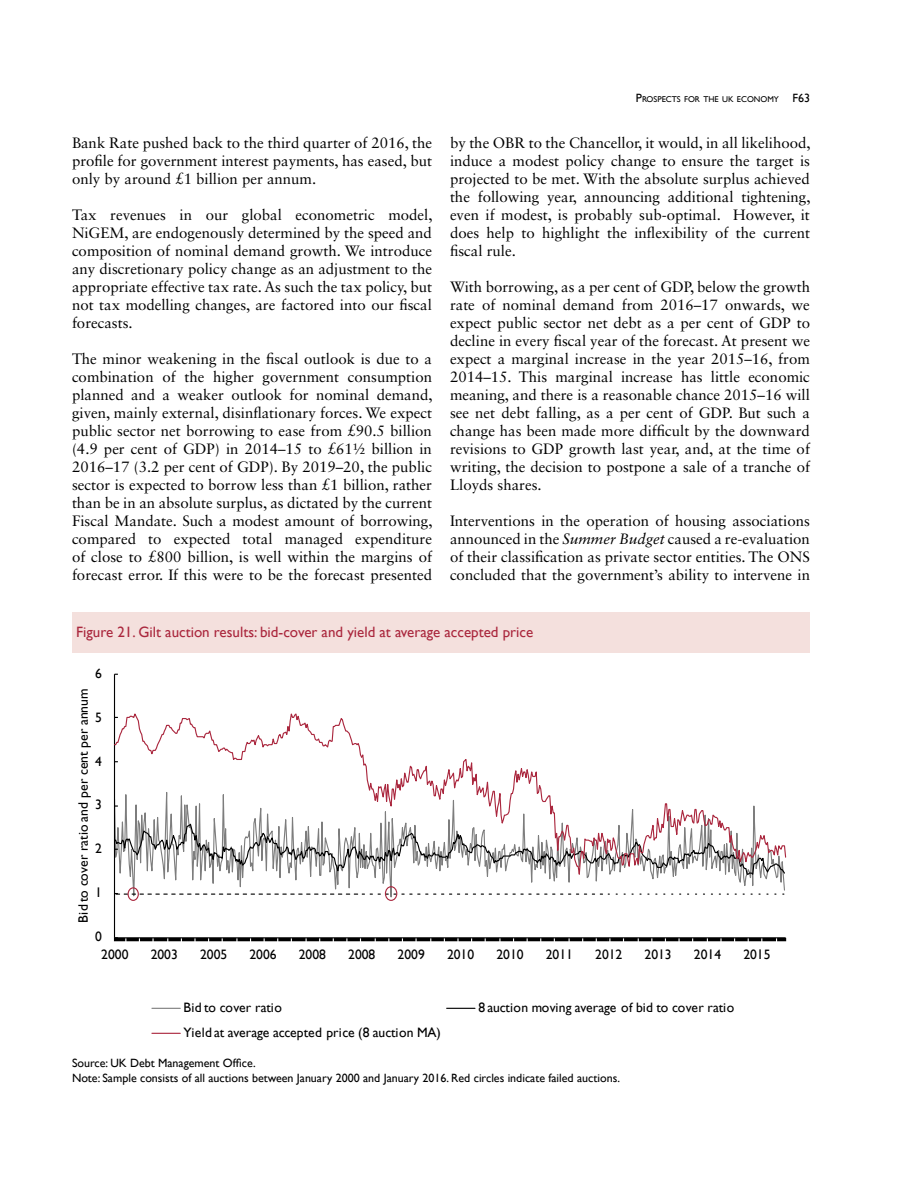
<style>
.page{position:relative;width:918px;height:1188px;background:#fff}
.page>*{position:absolute;margin:0;border:0;box-sizing:border-box;transform-origin:0 0}
.t1{font:15px/18px "Sabon LT Std";color:#000;text-align:justify}
.t2{font:15px "Gill Sans";color:#aa273d}
.t3{font:13.65px "Gill Sans";color:#000}
.t4{font:13.65px "Gill Sans";letter-spacing:.02em;color:#000}
.t5{font:12px/15px "Gill Sans";color:#000}
.t6{font:8.4px "Gill Sans";color:#000}
.s1{font-size:12px}
.s2{font-style:italic}
</style>
<div class="page">
<div style="left:72px;top:612px;width:738px;height:40px;background:#f4e0dd"></div>
<hr style="left:114px;top:674px;width:1px;height:264px;background:#000">
<svg style="left:152px;top:1008px;width:28px;height:1px"></svg>
<svg style="left:447px;top:1008px;width:28px;height:1px"></svg>
<svg style="left:152px;top:1033px;width:28px;height:1px"></svg>
<svg style="left:114px;top:709px;width:673px;height:232px"></svg>
<div style="left:385px;top:886px;width:12px;height:15px;border:1px solid #aa273e;border-radius:50%"></div>
<p class="t1" style="left:72px;top:134px;width:362px">Bank Rate pushed back to the third quarter of 2016, the profile for government interest payments, has eased, but only by around £1 billion per annum.</p>
<p class="t1" style="left:72px;top:206px;width:362px">Tax revenues in our global econometric model, NiGEM, are endogenously determined by the speed and composition of nominal demand growth. We introduce any discretionary policy change as an adjustment to the appropriate effective tax rate. As such the tax policy, but not tax modelling changes, are factored into our fiscal forecasts.</p>
<p class="t1" style="left:72px;top:350px;width:362px">The minor weakening in the fiscal outlook is due to a combination of the higher government consumption planned and a weaker outlook for nominal demand, given, mainly external, disinflationary forces. We expect public sector net borrowing to ease from £90.5 billion (4.9 per cent of GDP) in 2014–15 to £61½ billion in 2016–17 (3.2 per cent of GDP). By 2019–20, the public sector is expected to borrow less than £1 billion, rather than be in an absolute surplus, as dictated by the current Fiscal Mandate. Such a modest amount of borrowing, compared to expected total managed expenditure of close to £800 billion, is well within the margins of forecast error. If this were to be the forecast presented</p>
<p class="t6" style="left:636px;top:94px;width:176px"><span class="s1">P</span>ROSPECTS FOR THE UK ECONOMY <span class="s1">F63</span></p>
<p class="t1" style="left:450px;top:134px;width:362px">by the OBR to the Chancellor, it would, in all likelihood, induce a modest policy change to ensure the target is projected to be met. With the absolute surplus achieved the following year, announcing additional tightening, even if modest, is probably sub-optimal. However, it does help to highlight the inflexibility of the current fiscal rule.</p>
<p class="t1" style="left:450px;top:278px;width:362px">With borrowing, as a per cent of GDP, below the growth rate of nominal demand from 2016–17 onwards, we expect public sector net debt as a per cent of GDP to decline in every fiscal year of the forecast. At present we expect a marginal increase in the year 2015–16, from 2014–15. This marginal increase has little economic meaning, and there is a reasonable chance 2015–16 will see net debt falling, as a per cent of GDP. But such a change has been made more difficult by the downward revisions to GDP growth last year, and, at the time of writing, the decision to postpone a sale of a tranche of Lloyds shares.</p>
<p class="t1" style="left:450px;top:512px;width:362px">Interventions in the operation of housing associations announced in the <span class="s2">Summer Budget</span> caused a re-evaluation of their classification as private sector entities. The ONS concluded that the government’s ability to intervene in</p>
<p class="t2" style="left:76px;top:624px;width:458px">Figure 21. Gilt auction results: bid-cover and yield at average accepted price</p>
<p class="t3" style="left:95px;top:665px;width:8px">6</p>
<p class="t3" style="left:75px;top:923px;width:236px;rotate:-90deg">Bid to cover ratio and per cent per annum</p>
<p class="t3" style="left:95px;top:709px;width:8px">5</p>
<p class="t3" style="left:95px;top:753px;width:8px">4</p>
<p class="t3" style="left:95px;top:797px;width:8px">3</p>
<p class="t3" style="left:95px;top:841px;width:8px">2</p>
<p class="t3" style="left:95px;top:885px;width:8px">1</p>
<p class="t3" style="left:95px;top:929px;width:8px">0</p>
<p class="t3" style="left:101px;top:946px;width:29px">2000</p>
<p class="t3" style="left:151px;top:946px;width:29px">2003</p>
<p class="t3" style="left:200px;top:946px;width:29px">2005</p>
<p class="t3" style="left:249px;top:946px;width:29px">2006</p>
<p class="t3" style="left:299px;top:946px;width:29px">2008</p>
<p class="t3" style="left:348px;top:946px;width:29px">2008</p>
<p class="t3" style="left:398px;top:946px;width:29px">2009</p>
<p class="t3" style="left:447px;top:946px;width:29px">2010</p>
<p class="t3" style="left:496px;top:946px;width:29px">2010</p>
<p class="t3" style="left:546px;top:946px;width:29px">2011</p>
<p class="t3" style="left:595px;top:946px;width:29px">2012</p>
<p class="t3" style="left:645px;top:946px;width:29px">2013</p>
<p class="t3" style="left:694px;top:946px;width:29px">2014</p>
<p class="t3" style="left:743px;top:946px;width:29px">2015</p>
<p class="t4" style="left:184px;top:999px;width:100px">Bid to cover ratio</p>
<p class="t3" style="left:478px;top:999px;width:257px">8 auction moving average of bid to cover ratio</p>
<p class="t3" style="left:184px;top:1024px;width:259px">Yield at average accepted price (8 auction MA)</p>
<p class="t5" style="left:72px;top:1056px;width:549px">Source: UK Debt Management Office.<br>Note: Sample consists of all auctions between January 2000 and January 2016. Red circles indicate failed auctions.</p>
</div>
